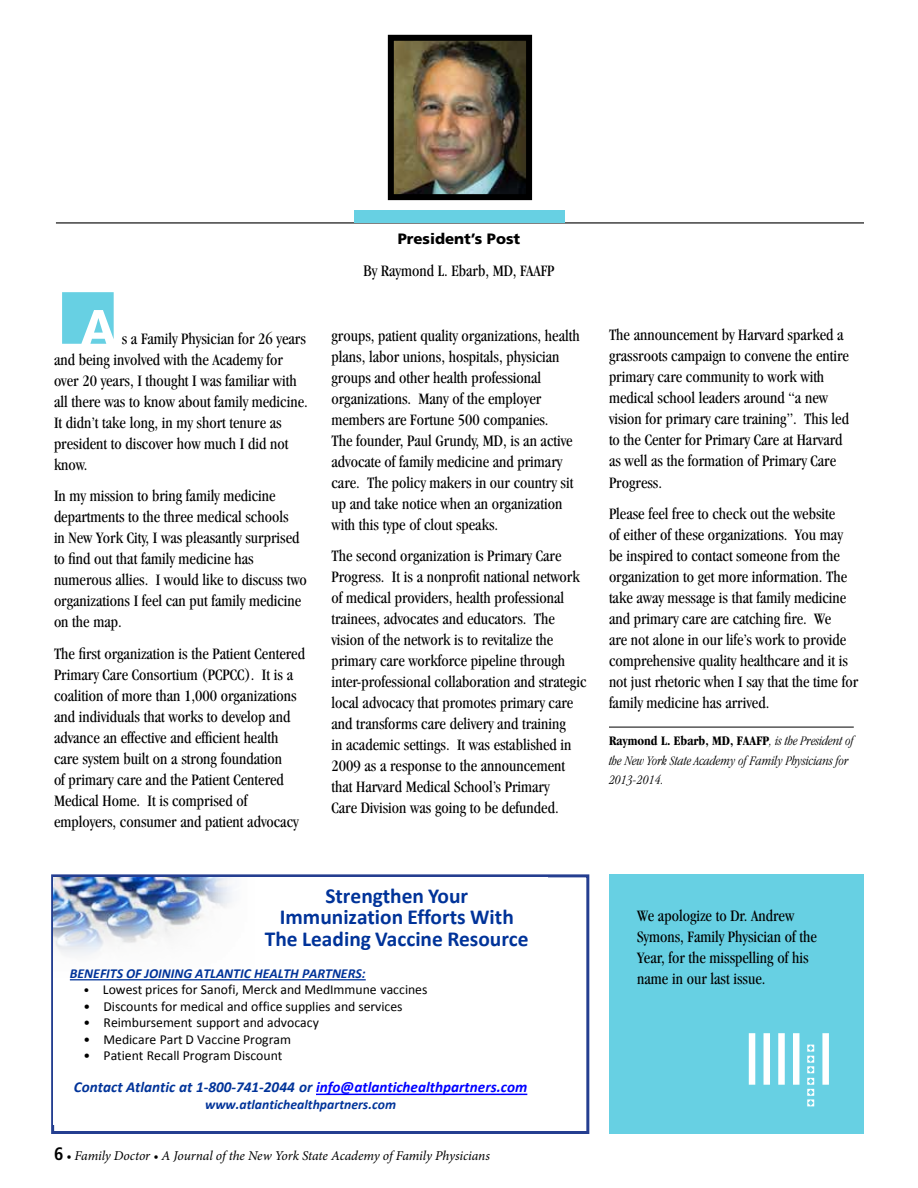
<style>
.page{position:relative;width:918px;height:1188px;background:#fff}
.page>*{position:absolute;margin:0;border:0;box-sizing:border-box;transform-origin:0 0}
.t1{font:91.5px "Style Bats Clean Cut";color:#fff}
.t2{font:700 73.5px "ABC Logos XYZ";color:#67d0e3}
.t3{font:700 21.45px/21.3px "Calibri";color:#039;text-align:center}
.t4{font:condensed 16.5px/21px "Garamond";color:#000}
.t5{font:italic 700 15.15px "Calibri";color:#039}
.t6{font:900 15px "Frutiger";color:#000}
.t7{font:13.8px "Calibri";letter-spacing:-.005em;color:#000}
.t8{font:13.65px "Calibri";color:#000}
.t9{font:italic 700 13.65px "Calibri";color:#039}
.t10{font:italic 300 condensed 13.5px/19.5px "Garamond";color:#000}
.t11{font:italic 13.5px "Minion Pro";letter-spacing:-.01em;color:#000}
.s1{font-weight:700;font-style:normal}
.s2{font-size:12.3px}
.s3{color:#00f}
.s4{font-family:"Frutiger";font-weight:700;font-style:normal;font-stretch:condensed;font-size:18px}
</style>
<div class="page">
<img style="left:395px;top:42px;width:130px;height:151px">
<div style="left:388px;top:35px;width:144px;height:165px;border:6px solid #000"></div>
<hr style="left:56px;top:222px;width:808px;height:1px;background:#000">
<div style="left:355px;top:210px;width:210px;height:13px;background:#67d0e3"></div>
<hr style="left:609px;top:727px;width:245px;height:1px;background:#000">
<div style="left:51px;top:874px;width:538px;height:260px;background:#fff;border:3px solid #243e90"></div>
<div style="left:54px;top:877px;width:494px;height:248px;background:#fff"></div>
<img style="left:54px;top:877px;width:178px;height:79px">
<svg style="left:70px;top:979px;width:296px;height:1px"></svg>
<svg style="left:316px;top:1094px;width:211px;height:1px"></svg>
<div style="left:609px;top:874px;width:255px;height:260px;background:#67d0e3"></div>
<h2 class="t2" style="left:54px;top:277px;width:69px">A</h2>
<p class="t4" style="left:54px;top:328px;width:255px;text-indent:68px">s a Family Physician for 26 years and being involved with the Academy for over 20 years, I thought I was familiar with all there was to know about family medicine.<br>It didn’t take long, in my short tenure as president to discover how much I did not know.</p>
<p class="t4" style="left:54px;top:485px;width:254px">In my mission to bring family medicine departments to the three medical schools<br>in New York City, I was pleasantly surprised to find out that family medicine has numerous allies. I would like to discuss two organizations I feel can put family medicine on the map.</p>
<p class="t4" style="left:54px;top:643px;width:252px">The first organization is the Patient Centered Primary Care Consortium (PCPCC). It is a coalition of more than 1,000 organizations and individuals that works to develop and advance an effective and efficient health care system built on a strong foundation<br>of primary care and the Patient Centered Medical Home. It is comprised of employers, consumer and patient advocacy</p>
<p class="t6" style="left:398px;top:230px;width:124px">President’s Post</p>
<p class="t4" style="left:364px;top:260px;width:192px">By Raymond L. Ebarb, MD, FAAFP</p>
<p class="t4" style="left:331px;top:325px;width:250px">groups, patient quality organizations, health plans, labor unions, hospitals, physician groups and other health professional organizations. Many of the employer members are Fortune 500 companies.<br>The founder, Paul Grundy, MD, is an active advocate of family medicine and primary care. The policy makers in our country sit up and take notice when an organization with this type of clout speaks.</p>
<p class="t4" style="left:331px;top:545px;width:256px">The second organization is Primary Care Progress. It is a nonprofit national network of medical providers, health professional trainees, advocates and educators. The vision of the network is to revitalize the primary care workforce pipeline through inter-professional collaboration and strategic local advocacy that promotes primary care and transforms care delivery and training<br>in academic settings. It was established in 2009 as a response to the announcement that Harvard Medical School’s Primary<br>Care Division was going to be defunded.</p>
<p class="t4" style="left:609px;top:325px;width:242px">The announcement by Harvard sparked a grassroots campaign to convene the entire primary care community to work with medical school leaders around “a new vision for primary care training”. This led to the Center for Primary Care at Harvard as well as the formation of Primary Care Progress.</p>
<p class="t4" style="left:609px;top:503px;width:251px">Please feel free to check out the website<br>of either of these organizations. You may be inspired to contact someone from the organization to get more information. The take away message is that family medicine and primary care are catching fire. We<br>are not alone in our life’s work to provide comprehensive quality healthcare and it is not just rhetoric when I say that the time for family medicine has arrived.</p>
<p class="t10" style="left:609px;top:731px;width:246px"><span class="s1">Raymond L. Ebarb, MD, FAAFP</span>, is the President of the New York State Academy of Family Physicians for<br>2013-2014.</p>
<h3 class="t3" style="left:265px;top:885px;width:265px">Strengthen Your<br>Immunization Efforts With<br>The Leading Vaccine Resource</h3>
<p class="t9" style="left:70px;top:965px;width:297px">BENEFITS OF JOINING ATLANTIC HEALTH PARTNERS:</p>
<p class="t8" style="left:83px;top:981px;width:345px"><span class="s2">•</span> Lowest prices for Sanofi, Merck and MedImmune vaccines</p>
<p class="t7" style="left:83px;top:997px;width:321px">• Discounts for medical and office supplies and services</p>
<p class="t8" style="left:83px;top:1014px;width:237px">• Reimbursement support and advocacy</p>
<p class="t8" style="left:83px;top:1031px;width:209px">• Medicare Part D Vaccine Program</p>
<p class="t7" style="left:83px;top:1047px;width:201px">• Patient Recall Program Discount</p>
<p class="t5" style="left:74px;top:1077px;width:455px">Contact Atlantic at 1-800-741-2044 or <span class="s3">info@atlantichealthpartners.com</span></p>
<p class="t9" style="left:205px;top:1096px;width:192px">www.atlantichealthpartners.com</p>
<p class="t11" style="left:54px;top:1147px;width:437px"><span class="s4">6</span> • Family Doctor • A Journal of the New York State Academy of Family Physicians</p>
<p class="t4" style="left:637px;top:905px;width:181px">We apologize to Dr. Andrew<br>Symons, Family Physician of the<br>Year, for the misspelling of his name in our last issue.</p>
<h1 class="t1" style="left:749px;top:1021px;width:86px">Y</h1>
</div>
